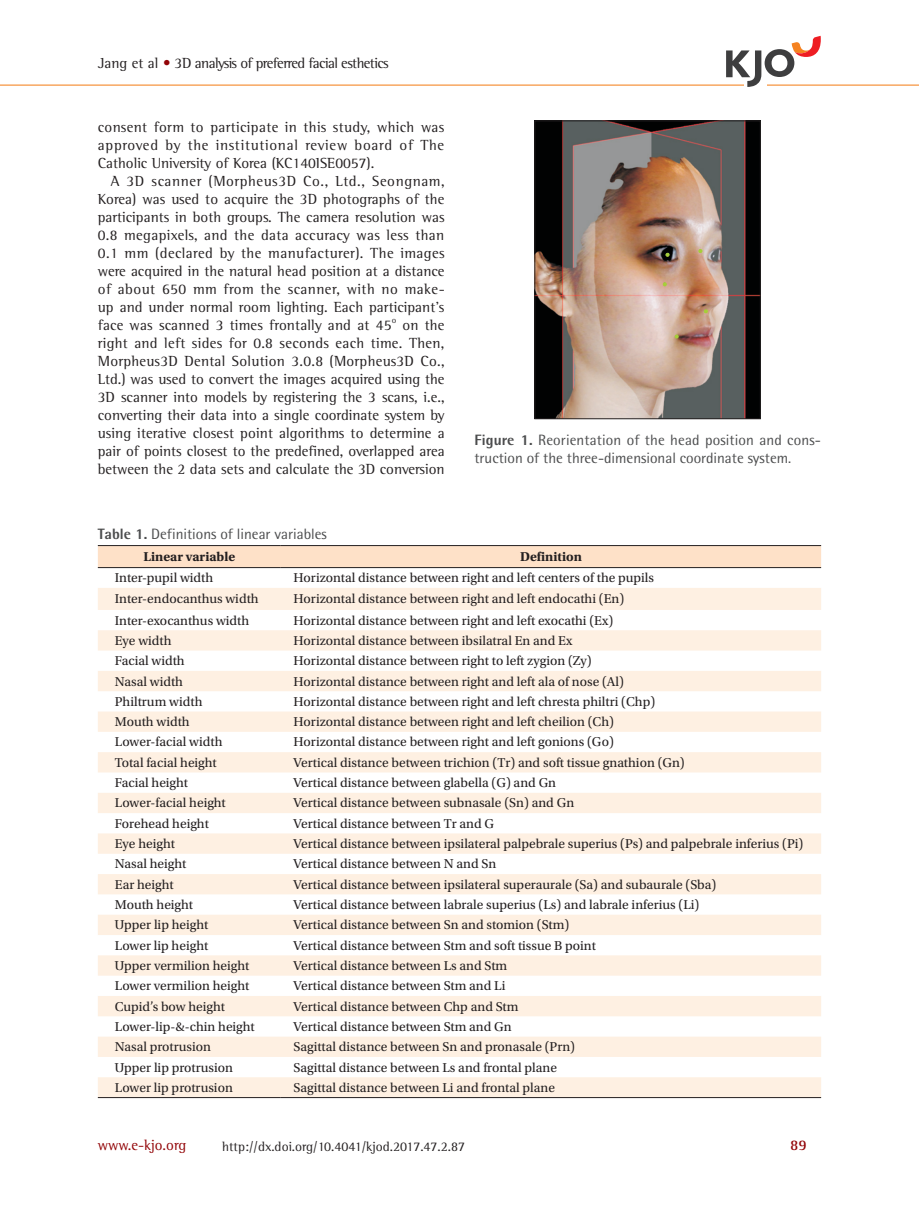
<style>
.page{position:relative;width:919px;height:1217px;background:#fff}
.page>*{position:absolute;margin:0;border:0;box-sizing:border-box;transform-origin:0 0}
.t1{font:15px/18px "Rotis Semi Serif Std";color:#231f20;text-align:justify}
.t2{font:15px/18px "Rotis Semi Sans Std";color:#4b4c4d}
.t3{font:15px "Rotis Semi Serif Std";letter-spacing:-.04em;color:#231f20}
.t4{font:15px "Rotis Semi Serif Std";color:#920407}
.t5{font:700 15px "Rotis Semi Serif Std";color:#920407}
.t6{font:13.5px "Utopia Std";color:#231f20}
.t7{font:13.5px "Rotis Semi Serif Std";color:#231f20}
.t8{font:700 13.5px "Utopia Std";color:#231f20}
.t9{font:8.7px "Rotis Semi Serif Std";color:#231f20}
.s1{color:#920407}
.s2{font-weight:800}
</style>
<div class="page">
<hr style="left:0;top:85px;width:918px;height:1px;background:#f58220">
<svg style="left:726px;top:36px;width:94px;height:51px"></svg>
<div style="left:98px;top:546px;width:723px;height:21px;background:#fee1c8"></div>
<svg style="left:98px;top:588px;width:723px;height:508px;fill:#fef1e4"></svg>
<hr style="left:98px;top:545px;width:183px;height:1px;background:#231f20">
<hr style="left:281px;top:545px;width:540px;height:1px;background:#231f20">
<hr style="left:98px;top:567px;width:183px;height:1px;background:#231f20">
<hr style="left:281px;top:567px;width:540px;height:1px;background:#231f20">
<hr style="left:98px;top:1096px;width:183px;height:1px;background:#231f20">
<hr style="left:281px;top:1096px;width:540px;height:1px;background:#231f20">
<img style="left:536px;top:123px;width:222px;height:294px">
<div style="left:534px;top:121px;width:226px;height:298px;border:1px solid #231f20"></div>
<svg style="left:663px;top:282px;width:3px;height:4px"></svg>
<svg style="left:703px;top:309px;width:4px;height:4px"></svg>
<svg style="left:698px;top:249px;width:4px;height:4px"></svg>
<svg style="left:674px;top:334px;width:4px;height:4px"></svg>
<svg style="left:665px;top:253px;width:4px;height:4px"></svg>
<p class="t3" style="left:98px;top:54px;width:292px">Jang et al <span class="s1">•</span> 3D analysis of preferred facial esthetics</p>
<p class="t1" style="left:98px;top:118px;width:348px">consent form to participate in this study, which was approved by the institutional review board of The Catholic University of Korea (KC140ISE0057).</p>
<p class="t1" style="left:98px;top:172px;width:348px;text-indent:13px">A 3D scanner (Morpheus3D Co., Ltd., Seongnam, Korea) was used to acquire the 3D photographs of the participants in both groups. The camera resolution was 0.8 megapixels, and the data accuracy was less than 0.1 mm (declared by the manufacturer). The images were acquired in the natural head position at a distance of about 650 mm from the scanner, with no make&shy;up and under normal room lighting. Each participant’s face was scanned 3 times frontally and at 45</p>
<p class="t9" style="left:392px;top:315px;width:6px">o</p>
<p class="t1" style="left:98px;top:316px;width:348px;text-indent:304px">on the right and left sides for 0.8 seconds each time. Then, Morpheus3D Dental Solution 3.0.8 (Morpheus3D Co., Ltd.) was used to convert the images acquired using the 3D scanner into models by registering the 3 scans, i.e., converting their data into a single coordinate system by using iterative closest point algorithms to determine a pair of points closest to the predefined, overlapped area between the 2 data sets and calculate the 3D conversion</p>
<p class="t2" style="left:474px;top:430px;width:346px"><span class="s2">Figure 1.</span> Reorientation of the head position and cons&shy;truction of the three-dimensional coordinate system.</p>
<p class="t2" style="left:98px;top:524px;width:230px"><span class="s2">Table 1.</span> Definitions of linear variables</p>
<p class="t8" style="left:143px;top:548px;width:93px">Linear variable</p>
<p class="t8" style="left:520px;top:548px;width:63px">Definition</p>
<p class="t6" style="left:115px;top:570px;width:100px">Inter-pupil width</p>
<p class="t6" style="left:293px;top:570px;width:362px">Horizontal distance between right and left centers of the pupils</p>
<p class="t6" style="left:115px;top:590px;width:145px">Inter-endocanthus width</p>
<p class="t6" style="left:293px;top:590px;width:332px">Horizontal distance between right and left endocathi (En)</p>
<p class="t6" style="left:115px;top:612px;width:136px">Inter-exocanthus width</p>
<p class="t6" style="left:293px;top:612px;width:321px">Horizontal distance between right and left exocathi (Ex)</p>
<p class="t6" style="left:115px;top:633px;width:58px">Eye width</p>
<p class="t6" style="left:293px;top:633px;width:280px">Horizontal distance between ibsilatral En and Ex</p>
<p class="t6" style="left:115px;top:653px;width:71px">Facial width</p>
<p class="t6" style="left:293px;top:653px;width:299px">Horizontal distance between right to left zygion (Zy)</p>
<p class="t6" style="left:115px;top:673px;width:70px">Nasal width</p>
<p class="t6" style="left:293px;top:673px;width:332px">Horizontal distance between right and left ala of nose (Al)</p>
<p class="t6" style="left:115px;top:694px;width:89px">Philtrum width</p>
<p class="t6" style="left:293px;top:694px;width:363px">Horizontal distance between right and left chresta philtri (Chp)</p>
<p class="t6" style="left:115px;top:714px;width:76px">Mouth width</p>
<p class="t6" style="left:293px;top:714px;width:322px">Horizontal distance between right and left cheilion (Ch)</p>
<p class="t6" style="left:115px;top:734px;width:109px">Lower-facial width</p>
<p class="t6" style="left:293px;top:734px;width:322px">Horizontal distance between right and left gonions (Go)</p>
<p class="t6" style="left:115px;top:755px;width:103px">Total facial height</p>
<p class="t6" style="left:293px;top:755px;width:393px">Vertical distance between trichion (Tr) and soft tissue gnathion (Gn)</p>
<p class="t6" style="left:115px;top:775px;width:75px">Facial height</p>
<p class="t6" style="left:293px;top:775px;width:264px">Vertical distance between glabella (G) and Gn</p>
<p class="t6" style="left:115px;top:795px;width:112px">Lower-facial height</p>
<p class="t6" style="left:293px;top:795px;width:282px">Vertical distance between subnasale (Sn) and Gn</p>
<p class="t6" style="left:115px;top:815px;width:95px">Forehead height</p>
<p class="t6" style="left:293px;top:815px;width:202px">Vertical distance between Tr and G</p>
<p class="t6" style="left:115px;top:836px;width:62px">Eye height</p>
<p class="t6" style="left:293px;top:836px;width:511px">Vertical distance between ipsilateral palpebrale superius (Ps) and palpebrale inferius (Pi)</p>
<p class="t6" style="left:115px;top:856px;width:73px">Nasal height</p>
<p class="t6" style="left:293px;top:856px;width:204px">Vertical distance between N and Sn</p>
<p class="t6" style="left:115px;top:876px;width:60px">Ear height</p>
<p class="t6" style="left:293px;top:876px;width:424px">Vertical distance between ipsilateral superaurale (Sa) and subaurale (Sba)</p>
<p class="t6" style="left:115px;top:897px;width:80px">Mouth height</p>
<p class="t6" style="left:293px;top:897px;width:407px">Vertical distance between labrale superius (Ls) and labrale inferius (Li)</p>
<p class="t6" style="left:115px;top:917px;width:95px">Upper lip height</p>
<p class="t6" style="left:293px;top:917px;width:277px">Vertical distance between Sn and stomion (Stm)</p>
<p class="t6" style="left:115px;top:937px;width:95px">Lower lip height</p>
<p class="t6" style="left:293px;top:937px;width:304px">Vertical distance between Stm and soft tissue B point</p>
<p class="t6" style="left:115px;top:958px;width:136px">Upper vermilion height</p>
<p class="t6" style="left:293px;top:958px;width:215px">Vertical distance between Ls and Stm</p>
<p class="t6" style="left:115px;top:978px;width:136px">Lower vermilion height</p>
<p class="t6" style="left:293px;top:978px;width:213px">Vertical distance between Stm and Li</p>
<p class="t6" style="left:115px;top:998px;width:112px">Cupid’s bow height</p>
<p class="t6" style="left:293px;top:998px;width:226px">Vertical distance between Chp and Stm</p>
<p class="t6" style="left:115px;top:1018px;width:141px">Lower-lip-&amp;-chin height</p>
<p class="t6" style="left:293px;top:1018px;width:220px">Vertical distance between Stm and Gn</p>
<p class="t6" style="left:115px;top:1039px;width:98px">Nasal protrusion</p>
<p class="t6" style="left:293px;top:1039px;width:283px">Sagittal distance between Sn and pronasale (Prn)</p>
<p class="t6" style="left:115px;top:1059px;width:120px">Upper lip protrusion</p>
<p class="t6" style="left:293px;top:1059px;width:265px">Sagittal distance between Ls and frontal plane</p>
<p class="t6" style="left:115px;top:1079px;width:119px">Lower lip protrusion</p>
<p class="t6" style="left:293px;top:1079px;width:263px">Sagittal distance between Li and frontal plane</p>
<p class="t4" style="left:98px;top:1135px;width:90px">www.e-kjo.org</p>
<p class="t7" style="left:222px;top:1138px;width:244px">http://dx.doi.org/10.4041/kjod.2017.47.2.87</p>
<p class="t5" style="left:790px;top:1135px;width:18px">89</p>
</div>
